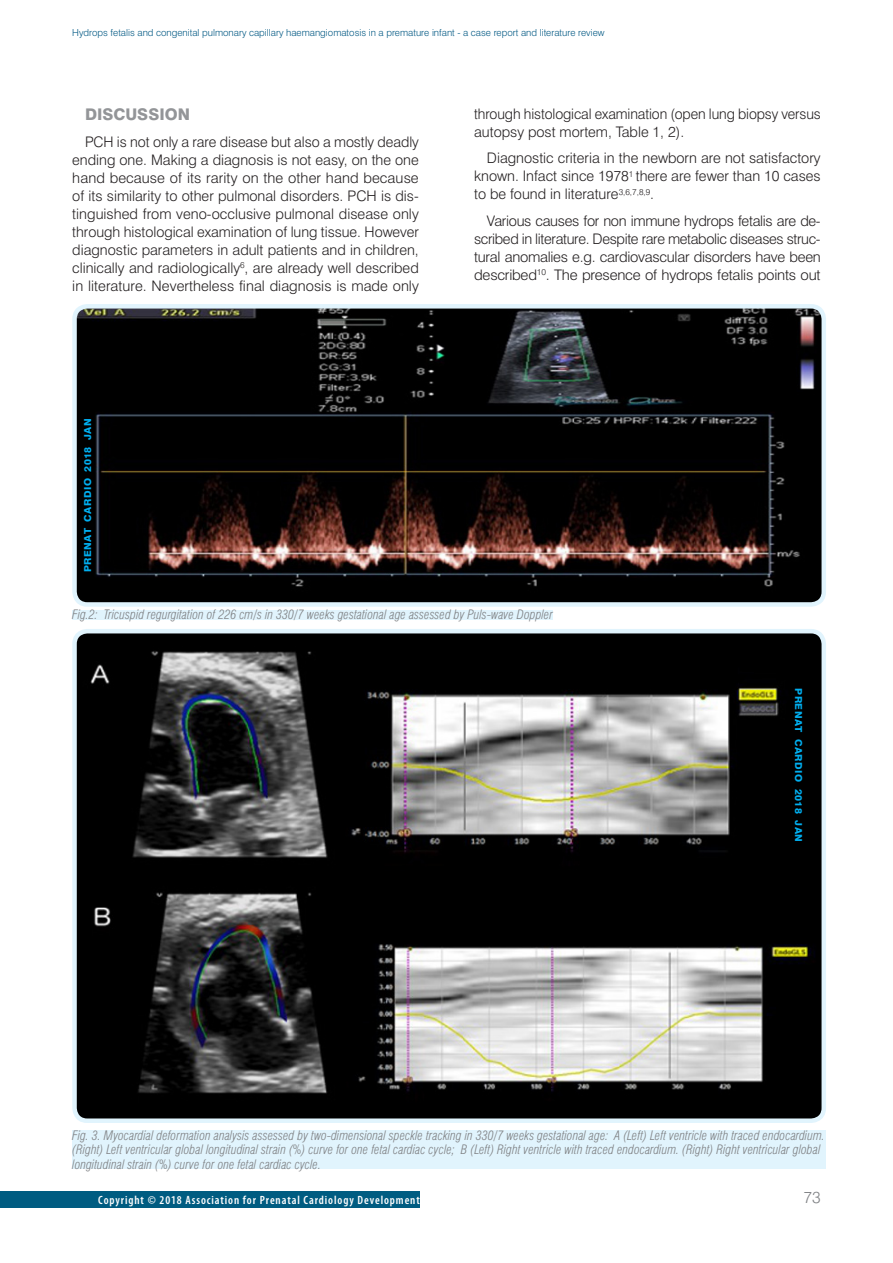
<style>
.page{position:relative;width:893px;height:1263px;background:#fff}
.page>*{position:absolute;margin:0;border:0;box-sizing:border-box;transform-origin:0 0}
.t1{font:15px "Swis 721 Hv PL";color:#939598}
.t2{font:15px "Swis 721 Lt PL";color:#808285}
.t3{font:13.5px/18px "Swis 721 Lt PL";color:#231f20;text-align:justify}
.t4{font:italic 12px/14.4px "Swis 721 Lt Cn PL";color:#808285}
.t5{font:600 condensed 12px "Myriad Pro";letter-spacing:.075em;color:#fff}
.t6{font:9px "Swis 721 Lt PL";color:#005883}
.t7{font:9px "Swis 721 Hv PL";letter-spacing:.055em;color:#00aeef;scale:1.04 1}
</style>
<div class="page">
<img style="left:77px;top:309px;width:744px;height:293px">
<div style="left:72px;top:304px;width:754px;height:303px;border:4px solid #e1f4fd;border-radius:13px"></div>
<div style="left:72px;top:610px;width:481px;height:9px;background:#e1f4fd"></div>
<img style="left:77px;top:634px;width:744px;height:482px">
<div style="left:72px;top:629px;width:754px;height:494px;border:4px solid #e1f4fd;border-radius:13px"></div>
<div style="left:72px;top:1130px;width:754px;height:39px;background:#e1f4fd"></div>
<div style="left:0;top:1191px;width:420px;height:16px;background:#005c81"></div>
<p class="t6" style="left:72px;top:27px;width:534px">Hydrops fetalis and congenital pulmonary capillary haemangiomatosis in a premature infant - a case report and literature review</p>
<p class="t1" style="left:85px;top:105px;width:107px">DISCUSSION</p>
<p class="t3" style="left:72px;top:132px;width:348px;text-indent:13px">PCH is not only a rare disease but also a mostly deadly ending one. Making a diagnosis is not easy, on the one hand because of its rarity on the other hand because of its similarity to other pulmonal disorders. PCH is dis&shy;tinguished from veno-occlusive pulmonal disease only through histological examination of lung tissue. However diagnostic parameters in adult patients and in children, clinically and radiologically<sup>6</sup>, are already well described in literature. Nevertheless final diagnosis is made only</p>
<p class="t7" style="left:82px;top:572px;width:149px;rotate:-90deg">PRENAT CARDIO 2018 JAN</p>
<p class="t3" style="left:474px;top:105px;width:348px">through histological examination (open lung biopsy versus autopsy post mortem, Table 1, 2).</p>
<p class="t3" style="left:474px;top:149px;width:348px;text-indent:13px">Diagnostic criteria in the newborn are not satisfactory known. Infact since 1978<sup>1</sup> there are fewer than 10 cases to be found in literature<sup>3,6,7,8,9</sup>.</p>
<p class="t3" style="left:474px;top:212px;width:348px;text-indent:13px">Various causes for non immune hydrops fetalis are de&shy;scribed in literature. Despite rare metabolic diseases struc&shy;tural anomalies e.g. cardiovascular disorders have been described<sup>10</sup>. The presence of hydrops fetalis points out</p>
<p class="t4" style="left:72px;top:608px;width:482px">Fig.2: Tricuspid regurgitation of 226 cm/s in 330/7 weeks gestational age assessed by Puls-wave Doppler</p>
<p class="t7" style="left:804px;top:688px;width:149px;rotate:90deg">PRENAT CARDIO 2018 JAN</p>
<p class="t4" style="left:72px;top:1128px;width:754px">Fig. 3. Myocardial deformation analysis assessed by two-dimensional speckle tracking in 330/7 weeks gestational age: A (Left) Left ventricle with traced endocardium. (Right) Left ventricular global longitudinal strain (%) curve for one fetal cardiac cycle; B (Left) Right ventricle with traced endocardium. (Right) Right ventricular global longitudinal strain (%) curve for one fetal cardiac cycle.</p>
<p class="t5" style="left:98px;top:1192px;width:323px">Copyright © 2018 Association for Prenatal Cardiology Development</p>
<p class="t2" style="left:803px;top:1187px;width:19px">73</p>
</div>
